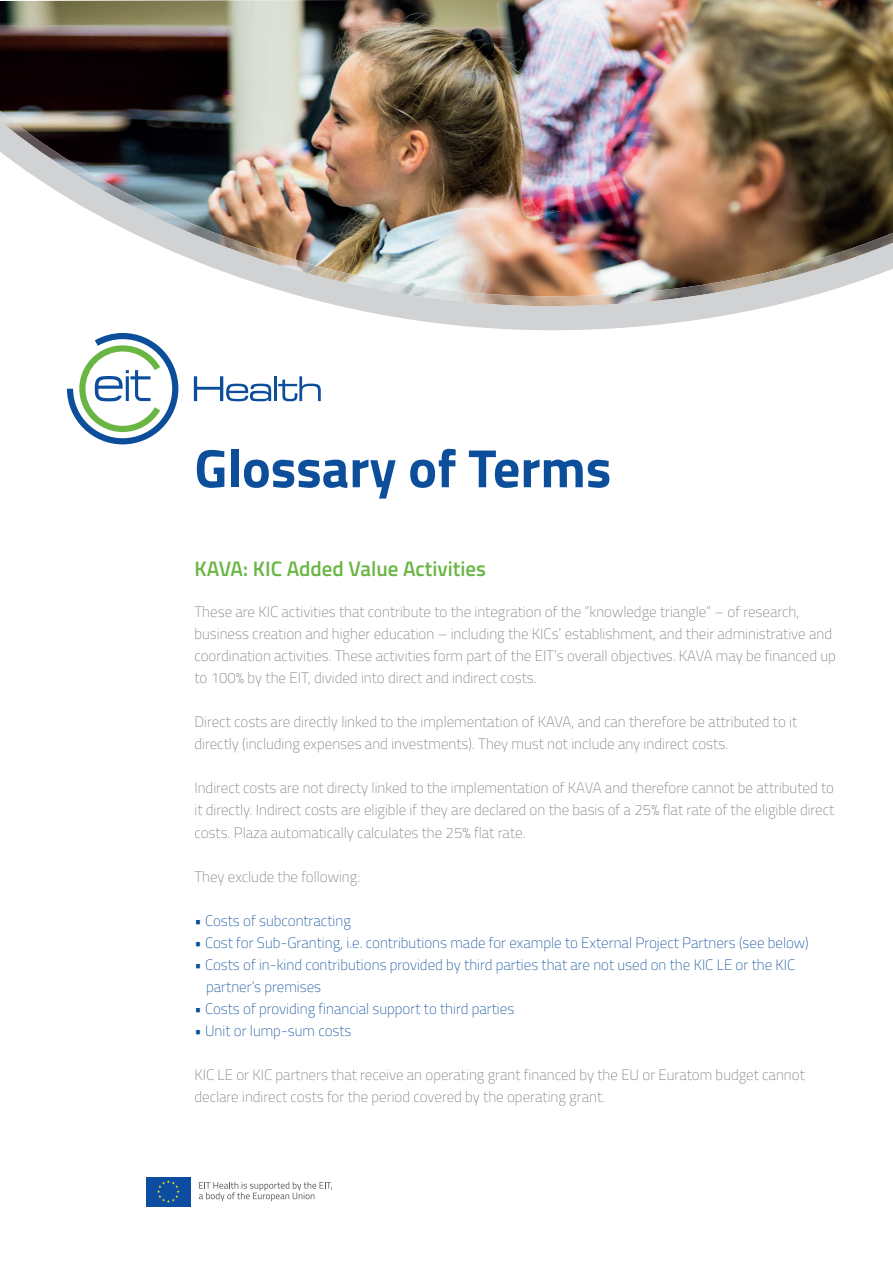
<style>
.page{position:relative;width:893px;height:1263px;background:#fff}
.page>*{position:absolute;margin:0;border:0;box-sizing:border-box;transform-origin:0 0}
.t1{font:700 54px "Titillium";color:#0c4e9a}
.t2{font:600 21px "Titillium";color:#6ab645}
.t3{font:100 15px/22px "Titillium";color:#787a7d}
.t4{font:100 15px/22px "Titillium";color:#0c4e9a}
</style>
<div class="page">
<img style="left:0;top:0;width:893px;height:112px">
<div style="left:146px;top:1176px;width:45px;height:30px;background:#0d4da1"></div>
<svg style="left:157px;top:1180px;width:23px;height:23px"></svg>
<svg style="left:199px;top:1182px;width:133px;height:19px"></svg>
<svg style="left:67px;top:333px;width:111px;height:111px"></svg>
<svg style="left:194px;top:376px;width:77px;height:25px"></svg>
<hr style="left:274px;top:376px;width:3px;height:25px;background:#0c4e9a">
<svg style="left:278px;top:376px;width:43px;height:25px"></svg>
<img style="left:105px;top:112px;width:788px;height:218px">
<img style="left:0;top:111px;width:105px;height:10px">
<img style="left:0;top:121px;width:893px;height:199px">
<h1 class="t1" style="left:194px;top:427px;width:418px">Glossary of Terms</h1>
<h2 class="t2" style="left:194px;top:553px;width:293px">KAVA: KIC Added Value Activities</h2>
<p class="t3" style="left:194px;top:600px;width:643px">These are KIC activities that contribute to the integration of the “knowledge triangle” – of research, business creation and higher education – including the KICs’ establishment, and their administrative and coordination activities. These activities form part of the EIT’s overall objectives. KAVA may be financed up to 100% by the EIT, divided into direct and indirect costs.</p>
<p class="t3" style="left:194px;top:710px;width:604px">Direct costs are directly linked to the implementation of KAVA, and can therefore be attributed to it directly (including expenses and investments). They must not include any indirect costs.</p>
<p class="t3" style="left:194px;top:776px;width:641px;text-align:justify">Indirect costs are not directy linked to the implementation of KAVA and therefore cannot be attributed to it directly. Indirect costs are eligible if they are declared on the basis of a 25% flat rate of the eligible direct costs. Plaza automatically calculates the 25% flat rate.</p>
<p class="t3" style="left:194px;top:865px;width:167px">They exclude the following:</p>
<p class="t4" style="left:194px;top:909px;width:158px">• Costs of subcontracting</p>
<p class="t4" style="left:194px;top:931px;width:616px">• Cost for Sub-Granting, i.e. contributions made for example to External Project Partners (see below)</p>
<p class="t4" style="left:206px;top:953px;width:591px;text-indent:-12px">• Costs of in-kind contributions provided by third parties that are not used on the KIC LE or the KIC partner’s premises</p>
<p class="t4" style="left:194px;top:997px;width:321px">• Costs of providing financial support to third parties</p>
<p class="t4" style="left:194px;top:1019px;width:159px">• Unit or lump-sum costs</p>
<p class="t3" style="left:194px;top:1063px;width:612px">KIC LE or KIC partners that receive an operating grant financed by the EU or Euratom budget cannot declare indirect costs for the period covered by the operating grant.</p>
</div>
